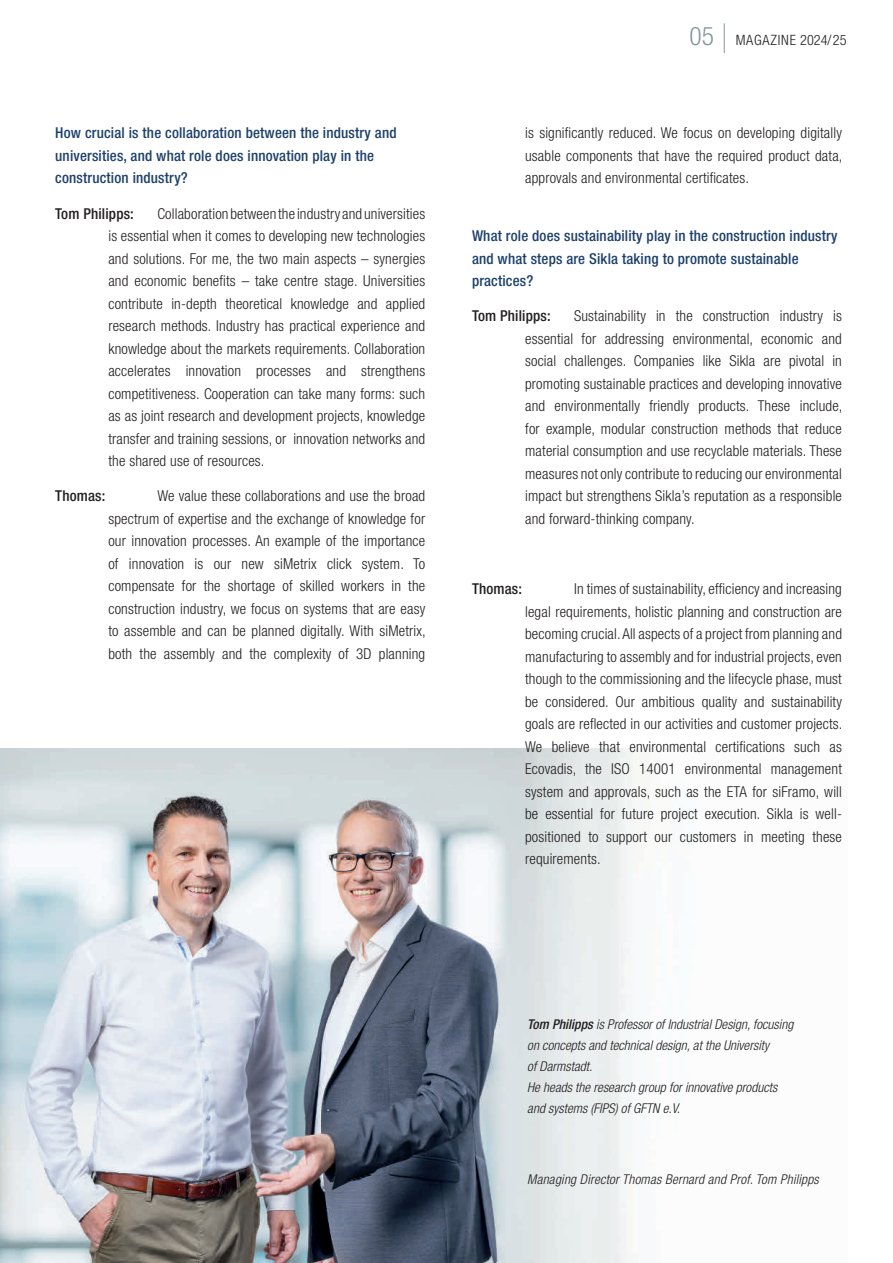
<style>
.page{position:relative;width:893px;height:1263px;background:#fff}
.page>*{position:absolute;margin:0;border:0;box-sizing:border-box;transform-origin:0 0}
.t1{font:300 condensed 15px/22.5px "Helvetica Neue LT Pro";letter-spacing:.01em;color:#231f20;text-align:justify}
.t2{font:500 condensed 15px/22.5px "Helvetica Neue LT Pro";letter-spacing:.01em;color:#1e416a}
.t3{font:500 condensed 15px "Helvetica Neue LT Pro";letter-spacing:.01em;color:#231f20}
.t4{font:300 condensed 14.25px "Helvetica Neue LT Pro";letter-spacing:.055em;color:#231f20}
.t5{font:italic 300 condensed 13.5px/21px "Helvetica Neue LT Pro";color:#231f20}
.s1{font-size:25.5px;color:#83969f}
.s2{font-weight:500}
</style>
<div class="page">
<img style="left:0;top:748px;width:644px;height:515px">
<hr style="left:724px;top:23px;width:1px;height:30px;background:#83969f">
<p class="t2" style="left:55px;top:122px;width:343px">How crucial is the collaboration between the industry and universities, and what role does innovation play in the construction industry?</p>
<p class="t3" style="left:55px;top:204px;width:80px">Tom Philipps:</p>
<p class="t1" style="left:108px;top:202px;width:318px;text-indent:49px">Collaboration between the industry and universities is essential when it comes to developing new technologies and solutions. For me, the two main aspects – synergies and economic benefits – take centre stage. Universities contribute in-depth theoretical knowledge and applied research methods. Industry has practical experience and knowledge about the markets requirements. Collaboration accelerates innovation processes and strengthens competitiveness. Cooperation can take many forms: such as as joint research and development projects, knowledge transfer and training sessions, or innovation networks and the shared use of resources.</p>
<p class="t3" style="left:55px;top:487px;width:52px">Thomas:</p>
<p class="t1" style="left:108px;top:485px;width:319px;text-indent:49px">We value these collaborations and use the broad spectrum of expertise and the exchange of knowledge for our innovation processes. An example of the importance of innovation is our new siMetrix click system. To compensate for the shortage of skilled workers in the construction industry, we focus on systems that are easy to assemble and can be planned digitally. With siMetrix, both the assembly and the complexity of 3D planning</p>
<p class="t4" style="left:690px;top:32px;width:159px"><span class="s1">05</span> MAGAZINE 2024/25</p>
<p class="t1" style="left:525px;top:122px;width:319px">is significantly reduced. We focus on developing digitally usable components that have the required product data, approvals and environmental certificates.</p>
<p class="t2" style="left:472px;top:224px;width:367px">What role does sustainability play in the construction industry and what steps are Sikla taking to promote sustainable practices?</p>
<p class="t3" style="left:472px;top:307px;width:80px">Tom Philipps:</p>
<p class="t1" style="left:525px;top:305px;width:319px;text-indent:49px">Sustainability in the construction industry is essential for addressing environmental, economic and social challenges. Companies like Sikla are pivotal in promoting sustainable practices and developing innovative and environmentally friendly products. These include, for example, modular construction methods that reduce material consumption and use recyclable materials. These measures not only contribute to reducing our environmental impact but strengthens Sikla’s reputation as a responsible and forward-thinking company.</p>
<p class="t3" style="left:472px;top:580px;width:52px">Thomas:</p>
<p class="t1" style="left:525px;top:578px;width:319px;text-indent:49px">In times of sustainability, efficiency and increasing legal requirements, holistic planning and construction are becoming crucial. All aspects of a project from planning and manufacturing to assembly and for industrial projects, even though to the commissioning and the lifecycle phase, must be considered. Our ambitious quality and sustainability goals are reflected in our activities and customer projects.<br>We believe that environmental certifications such as Ecovadis, the ISO 14001 environmental management system and approvals, such as the ETA for siFramo, will be essential for future project execution. Sikla is well&shy;positioned to support our customers in meeting these requirements.</p>
<p class="t5" style="left:527px;top:1014px;width:268px"><span class="s2">Tom Philipps</span> is Professor of Industrial Design, focusing on concepts and technical design, at the University<br>of Darmstadt.<br>He heads the research group for innovative products and systems (FIPS) of GFTN e.V.</p>
<p class="t5" style="left:527px;top:1169px;width:293px">Managing Director Thomas Bernard and Prof. Tom Philipps</p>
</div>
